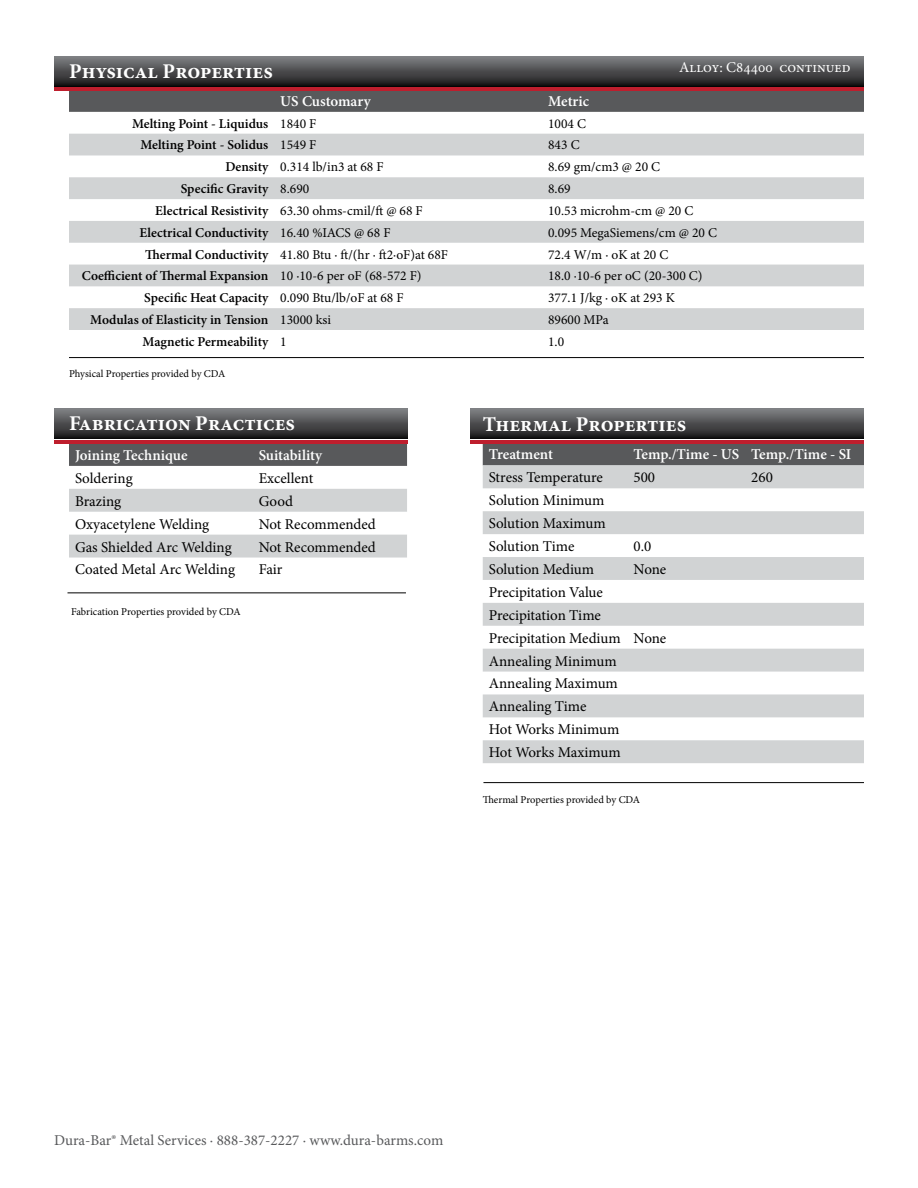
<style>
.page{position:relative;width:918px;height:1188px;background:#fff}
.page>*{position:absolute;margin:0;border:0;box-sizing:border-box;transform-origin:0 0}
.t1{font:700 21px "Minion Pro";color:#fff}
.t2{font:15px/23px "Minion Pro";letter-spacing:-.005em;color:#000;text-align:justify}
.t3{font:600 15px "Minion Pro";letter-spacing:-.005em;color:#fff}
.t4{font:15px "Minion Pro";color:#58595b}
.t5{font:15px "Minion Pro";color:#fff}
.t6{font:600 13.5px "Minion Pro";color:#000}
.t7{font:13.5px "Minion Pro";color:#000}
.t8{font:10.5px "Minion Pro";letter-spacing:-.01em;color:#000}
.s1{font-weight:400}
.s2{font-weight:600}
</style>
<div class="page">
<div style="left:69px;top:91px;width:795px;height:21px;background:#58595b"></div>
<svg style="left:69px;top:134px;width:795px;height:196px;fill:#d1d3d4"></svg>
<hr style="left:69px;top:357px;width:795px;height:1px;background:#000">
<div style="left:54px;top:56px;width:810px;height:30px;background:linear-gradient(to bottom,#828386,#1c1b1c)"></div>
<hr style="left:54px;top:88px;width:810px;height:3px;background:#be1e2d">
<svg style="left:69px;top:443px;width:338px;height:23px;background:#5d5759"></svg>
<svg style="left:69px;top:489px;width:338px;height:69px"></svg>
<hr style="left:68px;top:593px;width:338px;height:1px;background:#000">
<div style="left:483px;top:443px;width:381px;height:22px;background:#58595b"></div>
<svg style="left:483px;top:465px;width:381px;height:298px;fill:#d1d3d4"></svg>
<hr style="left:483px;top:782px;width:381px;height:1px;background:#000">
<div style="left:54px;top:409px;width:353px;height:30px;background:linear-gradient(to bottom,#818386,#191919)"></div>
<hr style="left:54px;top:440px;width:353px;height:3px;background:#be1e2d">
<div style="left:470px;top:409px;width:394px;height:30px;background:linear-gradient(to bottom,#818386,#191919)"></div>
<hr style="left:470px;top:440px;width:394px;height:3px;background:#be1e2d">
<h1 class="t1" style="left:69px;top:56px;width:205px">Physical Properties</h1>
<p class="t5" style="left:679px;top:57px;width:173px">Alloy: C84400 continued</p>
<p class="t3" style="left:280px;top:91px;width:92px">US Customary</p>
<p class="t3" style="left:548px;top:91px;width:42px">Metric</p>
<p class="t6" style="left:132px;top:114px;width:186px">Melting Point - Liquidus <span class="s1">1840 F</span></p>
<p class="t7" style="left:548px;top:114px;width:39px">1004 C</p>
<p class="t6" style="left:141px;top:136px;width:177px">Melting Point - Solidus <span class="s1">1549 F</span></p>
<p class="t7" style="left:548px;top:136px;width:33px">843 C</p>
<p class="t7" style="left:225px;top:158px;width:160px"><span class="s2">Density</span> 0.314 lb/in3 at 68 F</p>
<p class="t7" style="left:548px;top:158px;width:114px">8.69 gm/cm3 @ 20 C</p>
<p class="t6" style="left:181px;top:179px;width:130px">Specific Gravity <span class="s1">8.690</span></p>
<p class="t7" style="left:548px;top:180px;width:24px">8.69</p>
<p class="t6" style="left:155px;top:201px;width:269px">Electrical Resistivity <span class="s1">63.30 ohms-cmil/ft @ 68 F</span></p>
<p class="t7" style="left:548px;top:202px;width:147px">10.53 microhm-cm @ 20 C</p>
<p class="t6" style="left:140px;top:223px;width:252px">Electrical Conductivity <span class="s1">16.40 %IACS @ 68 F</span></p>
<p class="t7" style="left:548px;top:223px;width:170px">0.095 MegaSiemens/cm @ 20 C</p>
<p class="t7" style="left:145px;top:245px;width:304px"><span class="s2">Thermal Conductivity</span> 41.80 Btu · ft/(hr · ft2·oF)at 68F</p>
<p class="t7" style="left:548px;top:245px;width:122px">72.4 W/m · oK at 20 C</p>
<p class="t6" style="left:82px;top:267px;width:341px">Coefficient of Thermal Expansion <span class="s1">10 ·10-6 per oF (68-572 F)</span></p>
<p class="t7" style="left:548px;top:267px;width:156px">18.0 ·10-6 per oC (20-300 C)</p>
<p class="t6" style="left:144px;top:289px;width:261px">Specific Heat Capacity <span class="s1">0.090 Btu/lb/oF at 68 F</span></p>
<p class="t7" style="left:548px;top:289px;width:128px">377.1 J/kg · oK at 293 K</p>
<p class="t6" style="left:90px;top:310px;width:242px">Modulas of Elasticity in Tension <span class="s1">13000 ksi</span></p>
<p class="t7" style="left:548px;top:311px;width:62px">89600 MPa</p>
<p class="t6" style="left:143px;top:332px;width:146px">Magnetic Permeability <span class="s1">1</span></p>
<p class="t7" style="left:548px;top:332px;width:18px">1.0</p>
<p class="t8" style="left:69px;top:366px;width:158px">Physical Properties provided by CDA</p>
<h1 class="t1" style="left:69px;top:409px;width:228px">Fabrication Practices</h1>
<h1 class="t1" style="left:483px;top:409px;width:205px">Thermal Properties</h1>
<p class="t3" style="left:75px;top:445px;width:114px">Joining Technique</p>
<p class="t3" style="left:259px;top:445px;width:65px">Suitability</p>
<p class="t2" style="left:75px;top:467px;width:59px">Soldering</p>
<p class="t2" style="left:259px;top:467px;width:56px">Excellent</p>
<p class="t2" style="left:75px;top:490px;width:48px">Brazing</p>
<p class="t2" style="left:259px;top:490px;width:36px">Good</p>
<p class="t2" style="left:75px;top:512px;width:136px">Oxyacetylene Welding</p>
<p class="t2" style="left:259px;top:512px;width:119px">Not Recommended</p>
<p class="t2" style="left:75px;top:535px;width:158px">Gas Shielded Arc Welding</p>
<p class="t2" style="left:259px;top:535px;width:119px">Not Recommended</p>
<p class="t2" style="left:75px;top:558px;width:162px">Coated Metal Arc Welding</p>
<p class="t2" style="left:259px;top:558px;width:25px">Fair</p>
<p class="t8" style="left:71px;top:605px;width:171px">Fabrication Properties provided by CDA</p>
<p class="t3" style="left:489px;top:444px;width:66px">Treatment</p>
<p class="t3" style="left:634px;top:444px;width:219px">Temp./Time - US Temp./Time - SI</p>
<p class="t2" style="left:489px;top:466px;width:116px">Stress Temperature</p>
<p class="t2" style="left:634px;top:466px;width:23px">500</p>
<p class="t2" style="left:751px;top:466px;width:23px">260</p>
<p class="t2" style="left:489px;top:489px;width:119px">Solution Minimum Solution Maximum Solution Time</p>
<p class="t2" style="left:634px;top:535px;width:19px">0.0</p>
<p class="t2" style="left:489px;top:558px;width:107px">Solution Medium</p>
<p class="t2" style="left:634px;top:558px;width:34px">None</p>
<p class="t2" style="left:489px;top:581px;width:179px;text-align:left">Precipitation Value<br>Precipitation Time<br>Precipitation Medium None<br>Annealing Minimum<br>Annealing Maximum<br>Annealing Time<br>Hot Works Minimum<br>Hot Works Maximum</p>
<p class="t8" style="left:483px;top:793px;width:159px">Thermal Properties provided by CDA</p>
<p class="t4" style="left:54px;top:1130px;width:391px">Dura-Bar® Metal Services ∙ 888-387-2227 ∙ www.dura-barms.com</p>
</div>
